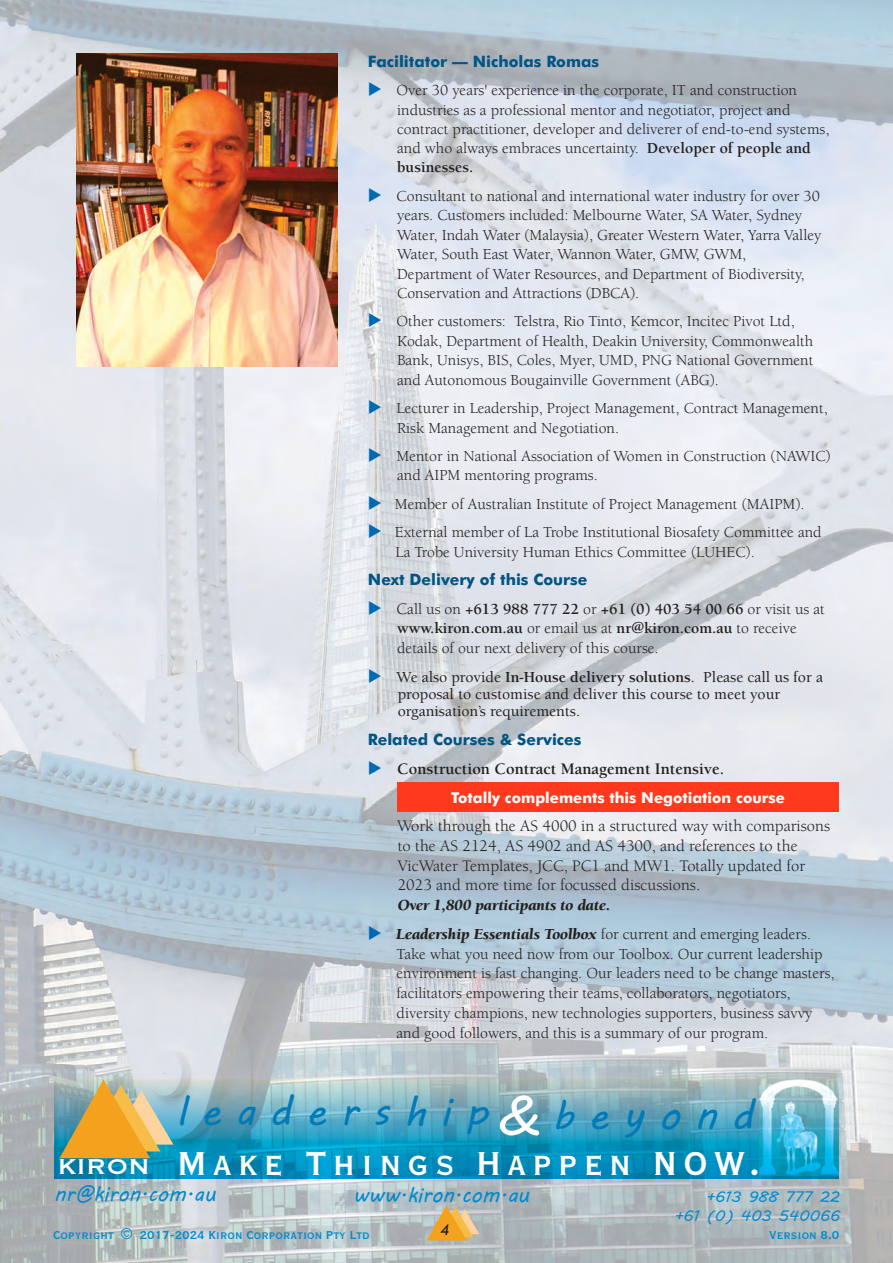
<style>
.page{position:relative;width:893px;height:1263px;background:#fff}
.page>*{position:absolute;margin:0;border:0;box-sizing:border-box;transform-origin:0 0}
.t1{font:43.65px "Copperplate Gothic Std 30 BC";letter-spacing:.145em;color:#fff}
.t2{font:40.2px "MV Boli";letter-spacing:.365em;color:#007bb8}
.t3{font:28.2px "Copperplate Gothic Std 31 BC";color:#fff}
.t4{font:21px "MV Boli";color:#008ace}
.t5{font:16.5px/19.8px "Berkeley Std";color:#231f20}
.t6{font:700 16.5px "Berkeley Std";color:#231f20}
.t7{font:15.75px/19.4px "Berkeley Std";color:#231f20}
.t8{font:500 15.75px/17.4px "Berkeley Std";color:#231f20}
.t9{font:700 15.75px "Futura BT";color:#005585}
.t10{font:italic 900 15.75px "Berkeley Std";color:#231f20}
.t11{font:15px "Copperplate Gothic Std 30 BC";color:#008ace}
.t12{font:700 15px "Futura BT";color:#fff}
.t13{font:15px "MV Boli";color:#008ace}
.t14{font:italic 500 15px "Futura BT";color:#231f20}
.s1{color:#0069b4}
.s2{font-weight:700}
.s3{font-size:16.5px}
.s4{font-weight:900;font-style:italic}
.s5{font-size:55.95px;color:#fff}
.s6{font-family:"Arial"}
</style>
<div class="page">
<img style="left:0;top:0;width:893px;height:1263px">
<svg style="left:427px;top:1205px;width:52px;height:35px;background:#dcb571"></svg>
<img style="left:76px;top:54px;width:261px;height:312px">
<div style="left:397px;top:782px;width:442px;height:30px;background:#ff3a1c"></div>
<img style="left:54px;top:1079px;width:784px;height:99px">
<svg style="left:60px;top:1079px;width:113px;height:79px;background:#c5af70"></svg>
<img style="left:759px;top:1080px;width:79px;height:96px">
<p class="t9" style="left:368px;top:55px;width:233px">Facilitator — Nicholas Romas</p>
<p class="t7" style="left:397px;top:83px;width:434px;text-indent:-29px"><span class="s1">◆</span> Over 30 years' experience in the corporate, IT and construction industries as a professional mentor and negotiator, project and contract practitioner, developer and deliverer of end-to-end systems, and who always embraces uncertainty. <span class="s2">Developer of people and businesses.</span></p>
<p class="t7" style="left:397px;top:188px;width:426px;text-indent:-29px"><span class="s1">◆</span> Consultant to national and international water industry for over 30 years. Customers included: Melbourne Water, SA Water, Sydney Water, Indah Water (Malaysia), Greater Western Water, Yarra Valley Water, South East Water, Wannon Water, GMW, GWM, Department of Water Resources, and Department of Biodiversity, Conservation and Attractions (DBCA).</p>
<p class="t7" style="left:397px;top:313px;width:418px;text-indent:-29px"><span class="s1">◆</span> Other customers: Telstra, Rio Tinto, Kemcor, Incitec Pivot Ltd, Kodak, Department of Health, Deakin University, Commonwealth Bank, Unisys, BIS, Coles, Myer, UMD, PNG National Government and Autonomous Bougainville Government (ABG).</p>
<p class="t7" style="left:397px;top:400px;width:432px;text-indent:-29px"><span class="s1">◆</span> Lecturer in Leadership, Project Management, Contract Management,<br>Risk Management and Negotiation.</p>
<p class="t7" style="left:397px;top:448px;width:435px;text-indent:-29px"><span class="s1">◆</span> Mentor in National Association of Women in Construction (NAWIC) and AIPM mentoring programs.</p>
<p class="t7" style="left:368px;top:496px;width:438px"><span class="s1">◆</span> Member of Australian Institute of Project Management (MAIPM).</p>
<p class="t7" style="left:395px;top:524px;width:428px;text-indent:-28px"><span class="s1">◆</span> External member of La Trobe Institutional Biosafety Committee and<br>La Trobe University Human Ethics Committee (LUHEC).</p>
<p class="t9" style="left:368px;top:573px;width:221px">Next Delivery of this Course</p>
<p class="t7" style="left:397px;top:601px;width:429px;text-indent:-29px"><span class="s1">◆</span> <span class="s3">C</span>all us on <span class="s2">+613 988 777 22</span> or <span class="s2">+61 (0) 403 54 00 66</span> or visit us at <span class="s2">www.kiron.com.au</span> or email us at <span class="s2">nr@kiron.com.au</span> to receive details of our next delivery of this course.</p>
<p class="t8" style="left:398px;top:670px;width:427px;text-indent:-30px"><span class="s1">◆</span> We also provide <span class="s2">In-House delivery solutions</span>. Please call us for a proposal to customise and deliver this course to meet your organisation’s requirements.</p>
<p class="t9" style="left:368px;top:733px;width:215px">Related Courses &amp; Services</p>
<p class="t6" style="left:368px;top:762px;width:358px"><span class="s1">◆</span> Construction Contract Management Intensive.</p>
<p class="t12" style="left:451px;top:792px;width:335px">Totally complements this Negotiation course</p>
<h3 class="t3" style="left:58px;top:1153px;width:94px">KIRON</h3>
<p class="t5" style="left:397px;top:818px;width:434px">Work through the AS 4000 in a structured way with comparisons to the AS 2124, AS 4902 and AS 4300, and references to the VicWater Templates, JCC, PC1 and MW1. Totally updated for 2023 and more time for focussed discussions.</p>
<p class="t10" style="left:398px;top:899px;width:214px">Over 1,800 participants to date.</p>
<p class="t7" style="left:397px;top:926px;width:439px;line-height:19.8px;text-indent:-29px"><span class="s1">◆</span> <span class="s4">Leadership Essentials Toolbox</span> for current and emerging leaders.<br>Take what you need now from our Toolbox. Our current leadership environment is fast changing. Our leaders need to be change masters, facilitators empowering their teams, collaborators, negotiators, diversity champions, new technologies supporters, business savvy and good followers, and this is a summary of our program.</p>
<h2 class="t2" style="left:176px;top:1096px;width:313px">leadership</h2>
<h1 class="t1" style="left:178px;top:1143px;width:584px">Make Things Happen NOW.</h1>
<h2 class="t2" style="left:498px;top:1100px;width:257px"><span class="s5">&amp;</span>beyond</h2>
<h3 class="t4" style="left:54px;top:1186px;width:163px">nr@kiron.com.au</h3>
<h3 class="t4" style="left:353px;top:1187px;width:178px">www.kiron.com.au</h3>
<p class="t13" style="left:707px;top:1191px;width:135px">+613 988 777 22</p>
<p class="t13" style="left:675px;top:1210px;width:166px">+61 (0) 403 540066</p>
<p class="t14" style="left:441px;top:1223px;width:10px">4</p>
<p class="t11" style="left:53px;top:1228px;width:318px">Copyright <span class="s6">©</span> 2017-2024 Kiron Corporation Pty Ltd</p>
<p class="t11" style="left:769px;top:1228px;width:71px">Version 8.0</p>
</div>
